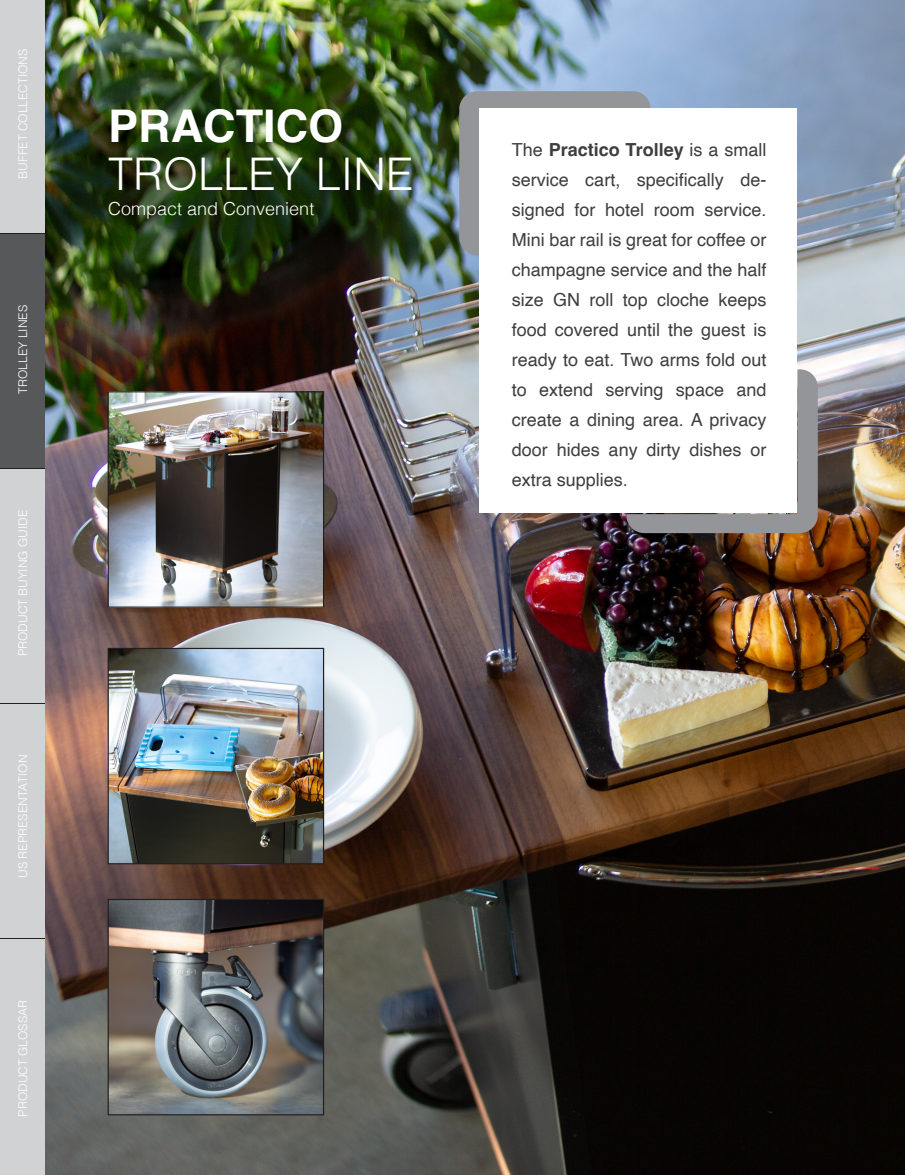
<style>
.page{position:relative;width:905px;height:1175px;background:#fff}
.page>*{position:absolute;margin:0;border:0;box-sizing:border-box;transform-origin:0 0}
.t1{font:300 45px "Helvetica";color:#fff}
.t2{font:700 45px "Helvetica";color:#fff}
.t3{font:18px/30px "Helvetica";color:#3e3e3f;text-align:justify}
.t4{font:300 18px "Helvetica";color:#fff}
.t5{font:300 12px "Helvetica";color:#fff}
.s1{font-weight:700}
</style>
<div class="page">
<div style="left:0;top:0;width:45px;height:1174px;background:#d1d2d4"></div>
<div style="left:0;top:234px;width:45px;height:234px;background:#57585a"></div>
<hr style="left:0;top:233px;width:46px;height:1px;background:#231f20">
<hr style="left:0;top:468px;width:46px;height:1px;background:#231f20">
<hr style="left:0;top:703px;width:46px;height:1px;background:#231f20">
<hr style="left:0;top:938px;width:46px;height:1px;background:#231f20">
<img style="left:45px;top:0;width:859px;height:1174px">
<img style="left:110px;top:901px;width:212px;height:212px">
<div style="left:108px;top:899px;width:216px;height:216px;border:1px solid #231f20"></div>
<img style="left:110px;top:393px;width:212px;height:212px">
<div style="left:108px;top:391px;width:216px;height:216px;border:1px solid #231f20"></div>
<img style="left:110px;top:650px;width:212px;height:212px">
<div style="left:108px;top:648px;width:216px;height:216px;border:1px solid #231f20"></div>
<svg style="left:459px;top:91px;width:191px;height:164px;background:#94979a"></svg>
<svg style="left:626px;top:369px;width:191px;height:164px;background:#949496"></svg>
<div style="left:479px;top:109px;width:317px;height:404px;background:#fff"></div>
<p class="t5" style="left:13px;top:179px;width:132px;rotate:-90deg">BUFFET COLLECTIONS</p>
<p class="t5" style="left:13px;top:394px;width:90px;rotate:-90deg">TROLLEY LINES</p>
<p class="t5" style="left:13px;top:656px;width:148px;rotate:-90deg">PRODUCT BUYING GUIDE</p>
<p class="t5" style="left:13px;top:878px;width:125px;rotate:-90deg">US REPRESENTATION</p>
<p class="t5" style="left:13px;top:1116px;width:118px;rotate:-90deg">PRODUCT GLOSSAR</p>
<p class="t2" style="left:108px;top:98px;width:236px">PRACTICO</p>
<p class="t1" style="left:108px;top:135px;width:307px">TROLLEY LINE</p>
<p class="t4" style="left:108px;top:193px;width:208px">Compact and Convenient</p>
<p class="t3" style="left:512px;top:135px;width:256px">The <span class="s1">Practico Trolley</span> is a small service cart, specifically de&shy;signed for hotel room service.<br>Mini bar rail is great for coffee or champagne service and the half size GN roll top cloche keeps food covered until the guest is ready to eat. Two arms fold out to extend serving space and create a dining area. A privacy door hides any dirty dishes or extra supplies.</p>
</div>
